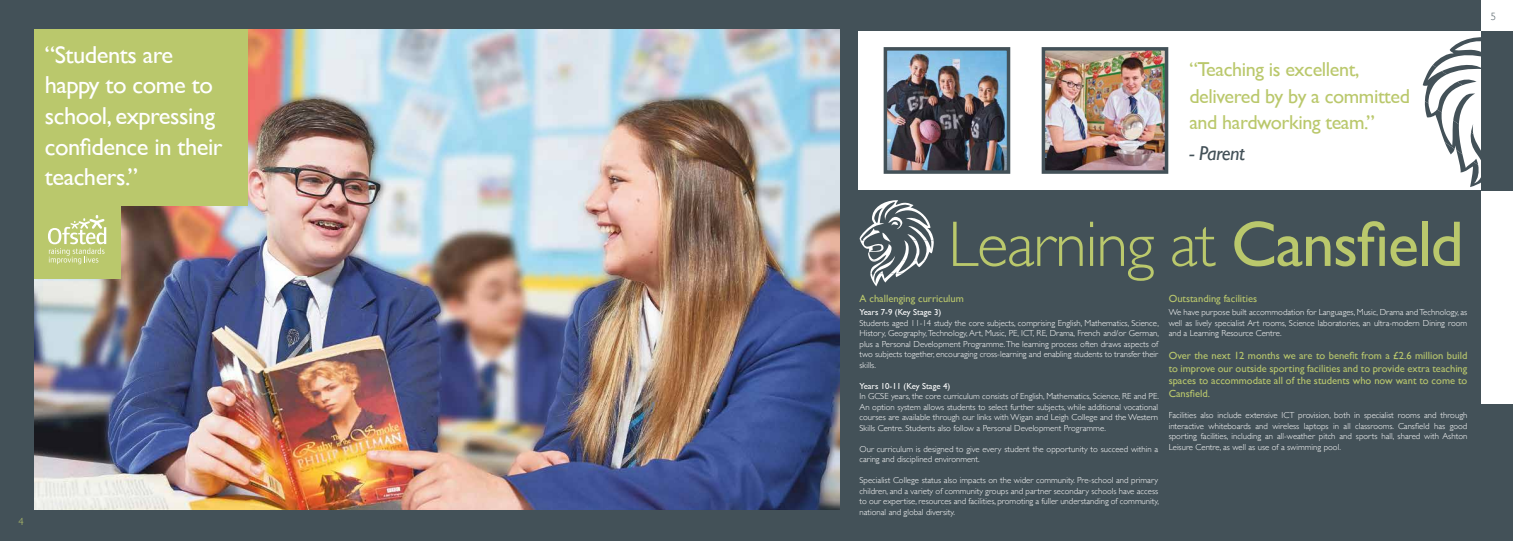
<style>
.page{position:relative;width:1513px;height:541px;background:#435158}
.page>*{position:absolute;margin:0;border:0;box-sizing:border-box;transform-origin:0 0}
.t1{font:300 64.75px "Gill Sans";letter-spacing:-.02em;color:#bac86c}
.t2{font:24.5px/30.6px "Gill Sans";letter-spacing:-.02em;color:#fff}
.t3{font:20.12px/26.2px "Gill Sans";letter-spacing:-.02em;color:#bac86c}
.t4{font:italic 20.12px "Gill Sans";letter-spacing:-.02em;color:#435158}
.t5{font:10.5px/12.6px "Gill Sans";color:#bac86c;text-align:justify}
.t6{font:300 10.5px "Gill Sans";color:#435158}
.t7{font:300 10.5px "Gill Sans";color:#bac86c}
.t8{font:300 8.75px/10.5px "Gill Sans";color:#fff;text-align:justify}
.t9{font:8.75px "Gill Sans";color:#fff}
.s1{font-weight:400}
</style>
<div class="page">
<div style="left:1481px;top:0;width:32px;height:403px;background:#fff"></div>
<div style="left:1481px;top:31px;width:32px;height:159px;background:#435158"></div>
<div style="left:858px;top:31px;width:623px;height:159px;background:#fff"></div>
<svg style="left:1423px;top:37px;width:58px;height:150px"></svg>
<img style="left:34px;top:30px;width:805px;height:480px">
<img style="left:889px;top:52px;width:116px;height:117px">
<div style="left:884px;top:47px;width:126px;height:127px;border:4px solid #435158"></div>
<img style="left:1047px;top:52px;width:116px;height:117px">
<div style="left:1042px;top:47px;width:126px;height:127px;border:4px solid #435158"></div>
<div style="left:34px;top:30px;width:214px;height:176px;background:#bac86c"></div>
<div style="left:34px;top:103px;width:87px;height:176px;background:#bac86c"></div>
<svg style="left:48px;top:215px;width:58px;height:49px"></svg>
<svg style="left:860px;top:200px;width:74px;height:86px;background:#6d787d"></svg>
<h2 class="t2" style="left:45px;top:39px;width:179px">“Students are happy to come to school, expressing confidence in their teachers.”</h2>
<p class="t7" style="left:18px;top:513px;width:7px">4</p>
<h3 class="t3" style="left:1189px;top:56px;width:222px">“Teaching is excellent, delivered by by a committed and hardworking team.”</h3>
<h3 class="t4" style="left:1189px;top:142px;width:57px">- Parent</h3>
<h1 class="t1" style="left:948px;top:194px;width:517px">Learning at <span class="s1">Cansfield</span></h1>
<p class="t5" style="left:860px;top:292px;width:106px">A challenging curriculum</p>
<p class="t9" style="left:860px;top:307px;width:83px">Years 7-9 (Key Stage 3)</p>
<p class="t8" style="left:860px;top:317px;width:301px">Students aged 11-14 study the core subjects, comprising English, Mathematics, Science, History, Geography, Technology, Art, Music, PE, ICT, RE, Drama, French and/or German, plus a Personal Development Programme. The learning process often draws aspects of two subjects together, encouraging cross-learning and enabling students to transfer their skills.</p>
<p class="t9" style="left:860px;top:380px;width:92px">Years 10-11 (Key Stage 4)</p>
<p class="t8" style="left:860px;top:390px;width:301px">In GCSE years, the core curriculum consists of English, Mathematics, Science, RE and PE.<br>An option system allows students to select further subjects, while additional vocational courses are available through our links with Wigan and Leigh College and the Western Skills Centre. Students also follow a Personal Development Programme.</p>
<p class="t8" style="left:860px;top:443px;width:300px">Our curriculum is designed to give every student the opportunity to succeed within a caring and disciplined environment.</p>
<p class="t8" style="left:860px;top:474px;width:301px">Specialist College status also impacts on the wider community. Pre-school and primary children, and a variety of community groups and partner secondary schools have access to our expertise, resources and facilities, promoting a fuller understanding of community, national and global diversity.</p>
<p class="t5" style="left:1169px;top:292px;width:90px">Outstanding facilities</p>
<p class="t8" style="left:1169px;top:306px;width:300px">We have purpose built accommodation for Languages, Music, Drama and Technology, as well as lively specialist Art rooms, Science laboratories, an ultra-modern Dining room and a Learning Resource Centre.</p>
<p class="t5" style="left:1169px;top:349px;width:300px">Over the next 12 months we are to benefit from a £2.6 million build to improve our outside sporting facilities and to provide extra teaching spaces to accommodate all of the students who now want to come to Cansfield.</p>
<p class="t8" style="left:1169px;top:409px;width:300px">Facilities also include extensive ICT provision, both in specialist rooms and through interactive whiteboards and wireless laptops in all classrooms. Cansfield has good sporting facilities, including an all-weather pitch and sports hall, shared with Ashton Leisure Centre, as well as use of a swimming pool.</p>
<p class="t6" style="left:1491px;top:8px;width:7px">5</p>
</div>
